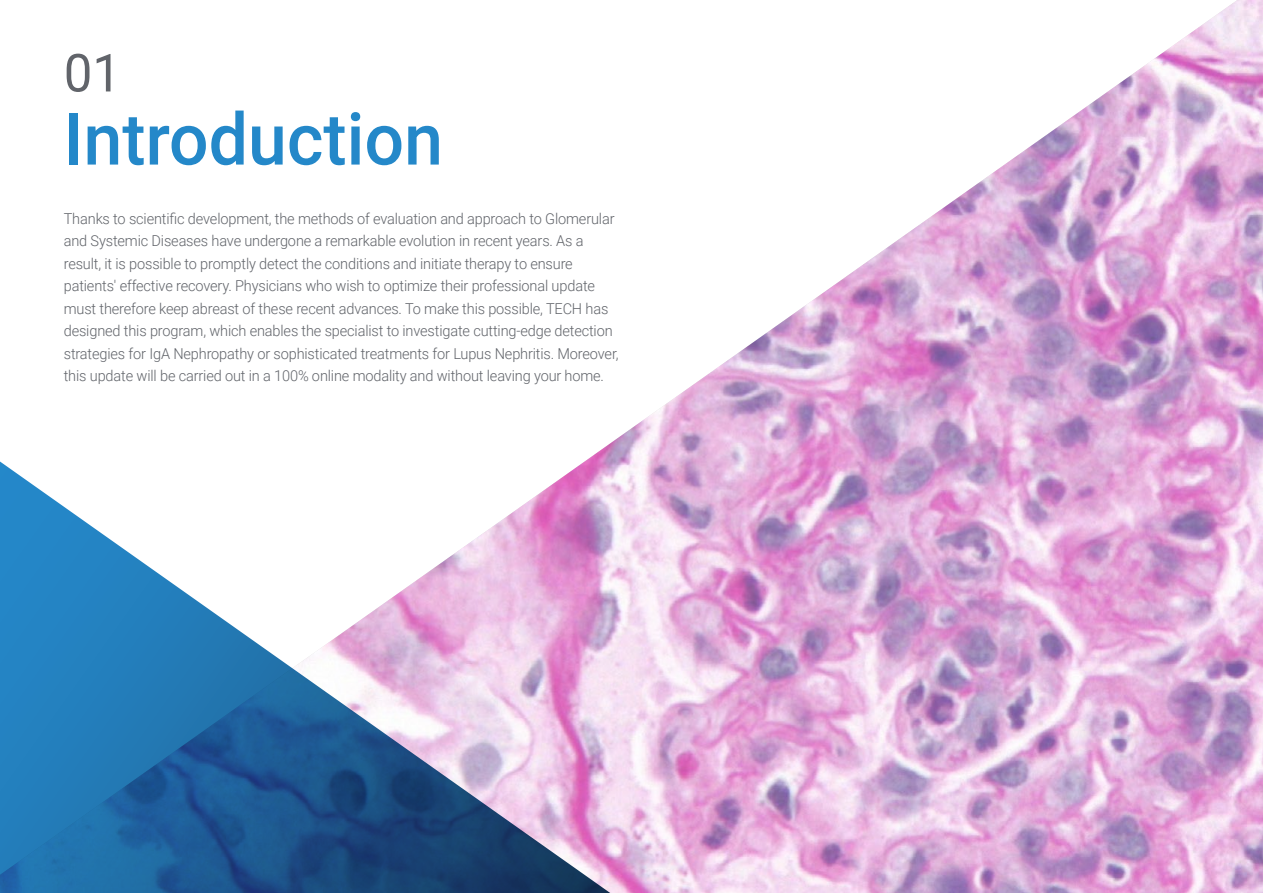
<style>
.page{position:relative;width:1263px;height:893px;background:#fff}
.page>*{position:absolute;margin:0;border:0;box-sizing:border-box;transform-origin:0 0}
.t1{font:500 72px "Roboto";color:#2488c9}
.t2{font:52.5px "Roboto";color:#61646a}
.t3{font:300 15px/22.5px "Roboto";letter-spacing:-.01em;color:#61646a}
</style>
<div class="page">
<img style="left:606px;top:0;width:657px;height:893px">
<svg style="left:0;top:446px;width:640px;height:447px"></svg>
<h2 class="t2" style="left:64px;top:36px;width:59px">01</h2>
<h1 class="t1" style="left:64px;top:89px;width:381px">Introduction</h1>
<p class="t3" style="left:64px;top:207px;width:556px">Thanks to scientific development, the methods of evaluation and approach to Glomerular and Systemic Diseases have undergone a remarkable evolution in recent years. As a result, it is possible to promptly detect the conditions and initiate therapy to ensure patients' effective recovery. Physicians who wish to optimize their professional update must therefore keep abreast of these recent advances. To make this possible, TECH has designed this program, which enables the specialist to investigate cutting-edge detection strategies for IgA Nephropathy or sophisticated treatments for Lupus Nephritis. Moreover, this update will be carried out in a 100% online modality and without leaving your home.</p>
</div>
